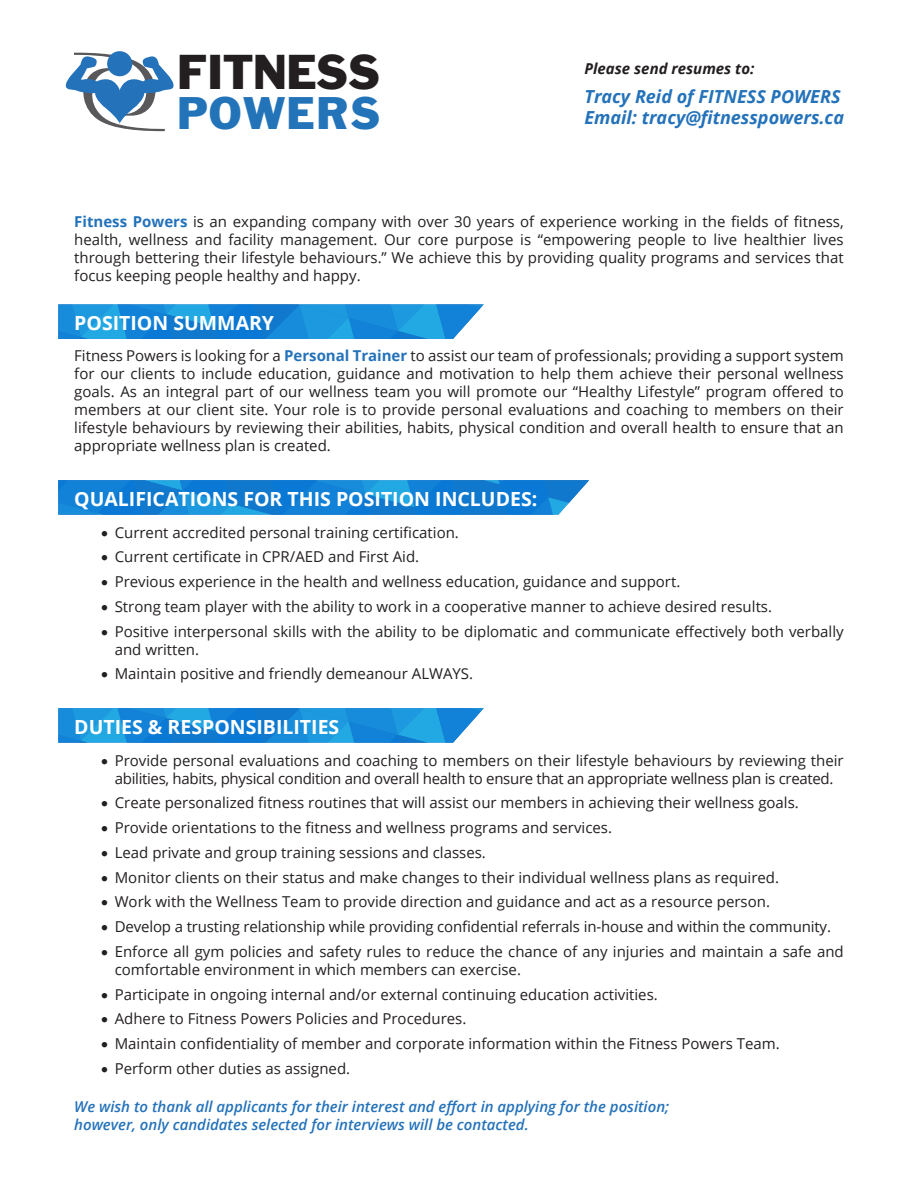
<style>
.page{position:relative;width:918px;height:1188px;background:#fff}
.page>*{position:absolute;margin:0;border:0;box-sizing:border-box;transform-origin:0 0}
.t1{font:45.15px "Franklin Gothic";letter-spacing:-.02em;color:#231f20}
.t2{font:42.3px "Franklin Gothic";letter-spacing:.03em;color:#2373b9}
.t3{font:700 19.5px "Open Sans";color:#fff}
.Normal__Web{font:italic 700 18px "Open Sans";color:#2472ba}
.t4{font:15px/18px "Open Sans";color:#231f20;text-align:justify}
.t5{font:15px/18px "Open Sans";letter-spacing:-.02em;color:#231f20;text-align:center}
.No_Spacing{font:italic 600 15px/18px "Open Sans";color:#2472ba}
.Normal__Web-2{font:italic 700 15px "Open Sans";color:#231f20}
.s1{font-weight:700;color:#2472ba}
</style>
<div class="page">
<svg style="left:58px;top:708px;width:426px;height:35px;background:#1f90da"></svg>
<svg style="left:58px;top:480px;width:531px;height:35px;background:#1884d6"></svg>
<svg style="left:58px;top:304px;width:426px;height:35px;background:#1f90da"></svg>
<svg style="left:65px;top:52px;width:109px;height:80px"></svg>
<p class="t1" style="left:177px;top:44px;width:205px">FITNESS</p>
<p class="t2" style="left:177px;top:86px;width:205px">POWERS</p>
<p class="Normal__Web-2" style="left:584px;top:58px;width:172px">Please send resumes to:</p>
<p class="Normal__Web" style="left:584px;top:83px;width:258px">Tracy Reid of FITNESS POWERS</p>
<p class="Normal__Web" style="left:584px;top:105px;width:261px">Email: tracy@fitnesspowers.ca</p>
<p class="t4" style="left:74px;top:213px;width:771px"><span class="s1">Fitness Powers</span> is an expanding company with over 30 years of experience working in the fields of fitness, health, wellness and facility management. Our core purpose is “empowering people to live healthier lives through bettering their lifestyle behaviours.” We achieve this by providing quality programs and services that focus keeping people healthy and happy.</p>
<p class="t3" style="left:74px;top:309px;width:201px">POSITION SUMMARY</p>
<p class="t4" style="left:74px;top:346px;width:771px">Fitness Powers is looking for a <span class="s1">Personal Trainer</span> to assist our team of professionals; providing a support system for our clients to include education, guidance and motivation to help them achieve their personal wellness goals. As an integral part of our wellness team you will promote our “Healthy Lifestyle” program offered to members at our client site. Your role is to provide personal evaluations and coaching to members on their lifestyle behaviours by reviewing their abilities, habits, physical condition and overall health to ensure that an appropriate wellness plan is created.</p>
<p class="t3" style="left:74px;top:485px;width:465px">QUALIFICATIONS FOR THIS POSITION INCLUDES:</p>
<p class="t4" style="left:101px;top:523px;width:359px">• Current accredited personal training certification.</p>
<p class="t4" style="left:101px;top:547px;width:319px">• Current certificate in CPR/AED and First Aid.</p>
<p class="t4" style="left:101px;top:572px;width:581px">• Previous experience in the health and wellness education, guidance and support.</p>
<p class="t4" style="left:101px;top:597px;width:672px">• Strong team player with the ability to work in a cooperative manner to achieve desired results.</p>
<p class="t4" style="left:115px;top:622px;width:731px;text-indent:-14px">• Positive interpersonal skills with the ability to be diplomatic and communicate effectively both verbally and written.</p>
<p class="t4" style="left:101px;top:664px;width:373px">• Maintain positive and friendly demeanour ALWAYS.</p>
<p class="t3" style="left:74px;top:713px;width:267px">DUTIES &amp; RESPONSIBILITIES</p>
<p class="t5" style="left:101px;top:751px;width:744px">• Provide personal evaluations and coaching to members on their lifestyle behaviours by reviewing their abilities, habits, physical condition and overall health to ensure that an appropriate wellness plan is created.</p>
<p class="t4" style="left:101px;top:794px;width:699px">• Create personalized fitness routines that will assist our members in achieving their wellness goals.</p>
<p class="t4" style="left:101px;top:818px;width:512px">• Provide orientations to the fitness and wellness programs and services.</p>
<p class="t4" style="left:101px;top:843px;width:386px">• Lead private and group training sessions and classes.</p>
<p class="t4" style="left:101px;top:868px;width:679px">• Monitor clients on their status and make changes to their individual wellness plans as required.</p>
<p class="t4" style="left:101px;top:893px;width:670px">• Work with the Wellness Team to provide direction and guidance and act as a resource person.</p>
<p class="t4" style="left:101px;top:917px;width:731px">• Develop a trusting relationship while providing confidential referrals in-house and within the community.</p>
<p class="t4" style="left:115px;top:942px;width:731px;text-indent:-14px">• Enforce all gym policies and safety rules to reduce the chance of any injuries and maintain a safe and comfortable environment in which members can exercise.</p>
<p class="t4" style="left:101px;top:985px;width:558px">• Participate in ongoing internal and/or external continuing education activities.</p>
<p class="t4" style="left:101px;top:1010px;width:367px">• Adhere to Fitness Powers Policies and Procedures.</p>
<p class="t4" style="left:101px;top:1034px;width:680px">• Maintain confidentiality of member and corporate information within the Fitness Powers Team.</p>
<p class="t4" style="left:101px;top:1059px;width:251px">• Perform other duties as assigned.</p>
<p class="No_Spacing" style="left:74px;top:1098px;width:597px">We wish to thank all applicants for their interest and effort in applying for the position; however, only candidates selected for interviews will be contacted.</p>
</div>
